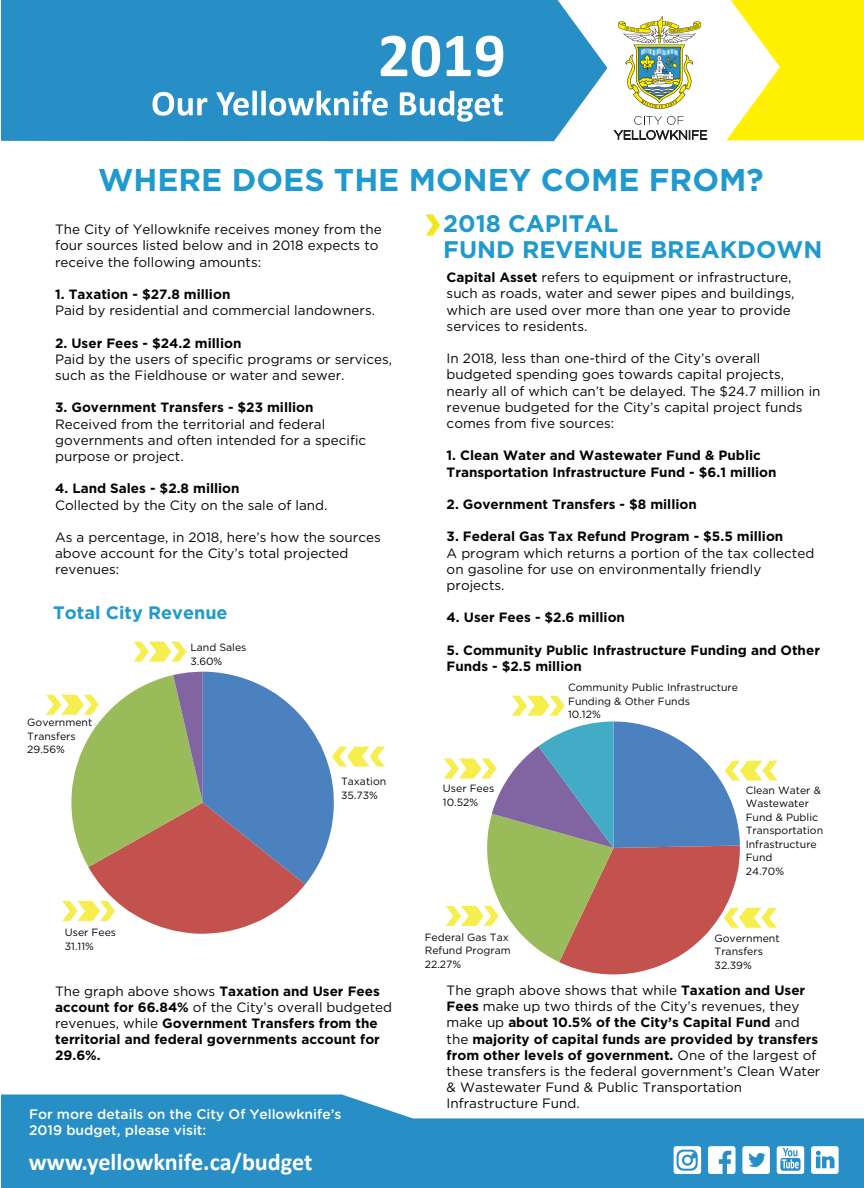
<style>
.page{position:relative;width:864px;height:1188px;background:#fff}
.page>*{position:absolute;margin:0;border:0;box-sizing:border-box;transform-origin:0 0}
.t1{font:700 63px "Calibri";color:#fff}
.t2{font:700 31.5px "Gotham";color:#1f99cf}
.t3{font:700 24.15px "Calibri";color:#fff}
.t4{font:700 24px/25.5px "Gotham";color:#1f99cf}
.t5{font:700 18px "Gotham";color:#1f99cf}
.t6{font:500 13.8px/16.6px "Gotham Rounded";color:#fff}
.t7{font:13.5px/16.2px "Gotham";color:#040503}
.t8{font:700 13.5px/16.2px "Gotham";color:#040503}
.t9{font:10.5px/13.5px "Gotham";color:#040503}
.s1{font-weight:700}
.s2{font-weight:400}
</style>
<div class="page">
<img style="left:618px;top:16px;width:83px;height:93px">
<svg style="left:613px;top:116px;width:94px;height:24px"></svg>
<div style="left:1px;top:0;width:606px;height:141px;background:#288fc6"></div>
<svg style="left:726px;top:0;width:138px;height:140px"></svg>
<svg style="left:153px;top:92px;width:54px;height:24px"></svg>
<svg style="left:216px;top:90px;width:172px;height:26px"></svg>
<svg style="left:400px;top:91px;width:103px;height:31px"></svg>
<svg style="left:1px;top:1095px;width:863px;height:93px;background:#489fce"></svg>
<svg style="left:708px;top:1146px;width:28px;height:28px"></svg>
<svg style="left:742px;top:1146px;width:28px;height:28px"></svg>
<svg style="left:777px;top:1146px;width:27px;height:28px"></svg>
<svg style="left:811px;top:1146px;width:28px;height:28px"></svg>
<div style="left:674px;top:1146px;width:27px;height:28px;background:#fff;border-radius:3px"></div>
<svg style="left:677px;top:1150px;width:21px;height:21px"></svg>
<svg style="left:426px;top:214px;width:14px;height:22px"></svg>
<svg style="left:134px;top:642px;width:52px;height:20px"></svg>
<svg style="left:46px;top:672px;width:339px;height:262px"></svg>
<svg style="left:444px;top:722px;width:334px;height:253px"></svg>
<svg style="left:512px;top:696px;width:53px;height:20px"></svg>
<h1 class="t1" style="left:378px;top:11px;width:129px">2019</h1>
<h2 class="t2" style="left:98px;top:159px;width:667px">WHERE DOES THE MONEY COME FROM?</h2>
<p class="t7" style="left:55px;top:221px;width:328px">The City of Yellowknife receives money from the four sources listed below and in 2018 expects to receive the following amounts:</p>
<p class="t8" style="left:55px;top:286px;width:177px">1. Taxation - $27.8 million</p>
<p class="t7" style="left:55px;top:302px;width:322px">Paid by residential and commercial landowners.</p>
<p class="t8" style="left:55px;top:335px;width:188px">2. User Fees - $24.2 million</p>
<p class="t7" style="left:55px;top:351px;width:339px">Paid by the users of specific programs or services, such as the Fieldhouse or water and sewer.</p>
<p class="t8" style="left:55px;top:399px;width:260px">3. Government Transfers - $23 million</p>
<p class="t7" style="left:55px;top:415px;width:313px">Received from the territorial and federal governments and often intended for a specific purpose or project.</p>
<p class="t8" style="left:55px;top:480px;width:186px">4. Land Sales - $2.8 million</p>
<p class="t7" style="left:55px;top:496px;width:274px">Collected by the City on the sale of land.</p>
<p class="t7" style="left:55px;top:529px;width:327px">As a percentage, in 2018, here’s how the sources above account for the City’s total projected revenues:</p>
<h3 class="t5" style="left:53px;top:601px;width:176px">Total City Revenue</h3>
<p class="t9" style="left:27px;top:715px;width:67px">Government<br>Transfers<br>29.56%</p>
<p class="t9" style="left:190px;top:641px;width:58px">Land Sales<br>3.60%</p>
<h3 class="t4" style="left:443px;top:211px;width:381px">2018 CAPITAL<br>FUND REVENUE BREAKDOWN</h3>
<p class="t7" style="left:447px;top:269px;width:349px"><span class="s1">Capital Asset</span> refers to equipment or infrastructure, such as roads, water and sewer pipes and buildings, which are used over more than one year to provide services to residents.</p>
<p class="t7" style="left:447px;top:350px;width:375px">In 2018, less than one-third of the City’s overall budgeted spending goes towards capital projects, nearly all of which can’t be delayed. The $24.7 million in revenue budgeted for the City’s capital project funds comes from five sources:</p>
<p class="t8" style="left:447px;top:447px;width:332px">1. Clean Water and Wastewater Fund &amp; Public<br>Transportation Infrastructure Fund - $6.1 million</p>
<p class="t8" style="left:447px;top:496px;width:252px">2. Government Transfers - $8 million</p>
<p class="t8" style="left:447px;top:528px;width:338px">3. Federal Gas Tax Refund Program - $5.5 million</p>
<p class="t7" style="left:447px;top:544px;width:369px">A program which returns a portion of the tax collected on gasoline for use on environmentally friendly projects.</p>
<p class="t8" style="left:447px;top:609px;width:180px">4. User Fees - $2.6 million</p>
<p class="t8" style="left:447px;top:642px;width:375px">5. Community Public Infrastructure Funding and Other<br>Funds - $2.5 million</p>
<p class="t9" style="left:568px;top:681px;width:171px">Community Public Infrastructure<br>Funding &amp; Other Funds<br>10.12%</p>
<p class="t9" style="left:65px;top:926px;width:53px">User Fees<br>31.11%</p>
<p class="t9" style="left:341px;top:774px;width:47px">Taxation<br>35.73%</p>
<p class="t9" style="left:746px;top:783px;width:79px">Clean Water &amp;<br>Wastewater<br>Fund &amp; Public<br>Transportation<br>Infrastructure<br>Fund<br>24.70%</p>
<p class="t9" style="left:443px;top:782px;width:53px">User Fees<br>10.52%</p>
<p class="t9" style="left:425px;top:930px;width:88px">Federal Gas Tax<br>Refund Program<br>22.27%</p>
<p class="t9" style="left:715px;top:931px;width:67px">Government<br>Transfers<br>32.39%</p>
<p class="t8" style="left:55px;top:983px;width:339px"><span class="s2">The graph above shows</span> Taxation and User Fees account for 66.84% <span class="s2">of the City’s overall budgeted revenues, while</span> Government Transfers from the territorial and federal governments account for 29.6%.</p>
<p class="t6" style="left:29px;top:1105px;width:314px">For more details on the City Of Yellowknife’s<br>2019 budget, please visit:</p>
<h3 class="t3" style="left:29px;top:1145px;width:285px">www.yellowknife.ca/budget</h3>
<p class="t7" style="left:447px;top:982px;width:375px">The graph above shows that while <span class="s1">Taxation and User Fees</span> make up two thirds of the City’s revenues, they make up <span class="s1">about 10.5% of the City’s Capital Fund</span> and the <span class="s1">majority of capital funds are provided by transfers from other levels of government.</span> One of the largest of these transfers is the federal government’s Clean Water &amp; Wastewater Fund &amp; Public Transportation Infrastructure Fund.</p>
</div>
